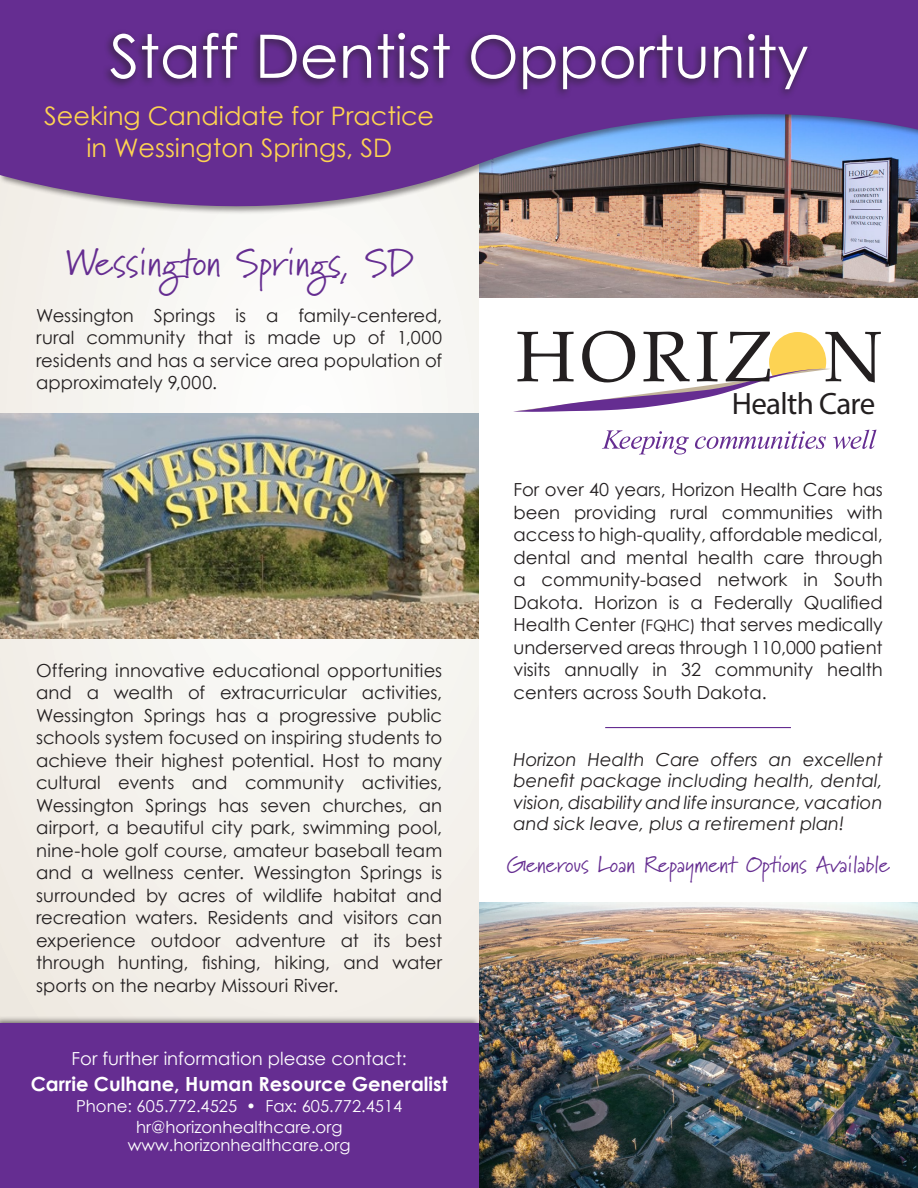
<style>
.page{position:relative;width:918px;height:1188px;background:#fff}
.page>*{position:absolute;margin:0;border:0;box-sizing:border-box;transform-origin:0 0}
.t1{font:60px "Century Gothic";color:#fff}
.t2{font:37.5px "Marydale";color:#652d91}
.t3{font:31.05px "Myriad Pro";letter-spacing:-.02em;color:#231f20}
.t4{font:25.5px/31.5px "Century Gothic";color:#fed352;text-align:center}
.t5{font:22.8px "Marydale";color:#652d91}
.t6{font:700 19.5px "Century Gothic";color:#fff}
.t7{font:18px/22.5px "Century Gothic";color:#231f20;text-align:justify}
.t8{font:italic 18px/21.6px "Century Gothic";color:#231f20;text-align:justify}
.t9{font:18px "Century Gothic";color:#fff}
.t10{font:16.5px/21px "Century Gothic";color:#fff;text-align:center}
.s1{font-size:58.5px}
.s2{font-size:15.75px}
</style>
<div class="page">
<img style="left:478px;top:903px;width:440px;height:285px">
<img style="left:478px;top:251px;width:440px;height:46px">
<div style="left:0;top:149px;width:478px;height:923px;background:#f4f2ee"></div>
<svg style="left:0;top:0;width:918px;height:251px;background:#86669e"></svg>
<div style="left:0;top:1016px;width:483px;height:172px;background:#231f20;opacity:.67"></div>
<div style="left:0;top:1024px;width:478px;height:164px;background:#652d91"></div>
<div style="left:102px;top:28px;width:710px;height:72px;background:#231f20;opacity:.75"></div>
<svg style="left:513px;top:331px;width:368px;height:81px"></svg>
<svg style="left:602px;top:430px;width:87px;height:24px"></svg>
<svg style="left:695px;top:431px;width:131px;height:18px"></svg>
<svg style="left:833px;top:430px;width:44px;height:19px"></svg>
<img style="left:0;top:414px;width:478px;height:224px">
<hr style="left:605px;top:727px;width:186px;height:1px;background:#652d91">
<h1 class="t1" style="left:110px;top:14px;width:700px">Staff Dentist <span class="s1">Opportunity</span></h1>
<h3 class="t4" style="left:44px;top:100px;width:391px">Seeking Candidate for Practice in Wessington Springs, SD</h3>
<h2 class="t2" style="left:66px;top:240px;width:349px">Wessington Springs, SD</h2>
<p class="t7" style="left:36px;top:304px;width:408px">Wessington Springs is a family-centered, rural community that is made up of 1,000 residents and has a service area population of approximately 9,000.</p>
<p class="t7" style="left:36px;top:658px;width:408px">Offering innovative educational opportunities and a wealth of extracurricular activities, Wessington Springs has a progressive public schools system focused on inspiring students to achieve their highest potential. Host to many cultural events and community activities, Wessington Springs has seven churches, an airport, a beautiful city park, swimming pool, nine-hole golf course, amateur baseball team and a wellness center. Wessington Springs is surrounded by acres of wildlife habitat and recreation waters. Residents and visitors can experience outdoor adventure at its best through hunting, fishing, hiking, and water sports on the nearby Missouri River.</p>
<p class="t9" style="left:72px;top:1046px;width:337px">For further information please contact:</p>
<p class="t6" style="left:31px;top:1069px;width:418px">Carrie Culhane, Human Resource Generalist</p>
<p class="t10" style="left:76px;top:1095px;width:328px">Phone: 605.772.4525 • Fax: 605.772.4514 hr@horizonhealthcare.org</p>
<p class="t10" style="left:128px;top:1134px;width:224px">www.horizonhealthcare.org</p>
<h3 class="t3" style="left:732px;top:385px;width:145px">Health Care</h3>
<p class="t7" style="left:513px;top:478px;width:371px">For over 40 years, Horizon Health Care has been providing rural communities with access to high-quality, affordable medical, dental and mental health care through a community-based network in South Dakota. Horizon is a Federally Qualified Health Center <span class="s2">(FQHC)</span> that serves medically underserved areas through 110,000 patient visits annually in 32 community health centers across South Dakota.</p>
<p class="t8" style="left:513px;top:748px;width:371px">Horizon Health Care offers an excellent benefit package including health, dental, vision, disability and life insurance, vacation and sick leave, plus a retirement plan!</p>
<p class="t5" style="left:506px;top:850px;width:385px">Generous Loan Repayment Options Available</p>
</div>
